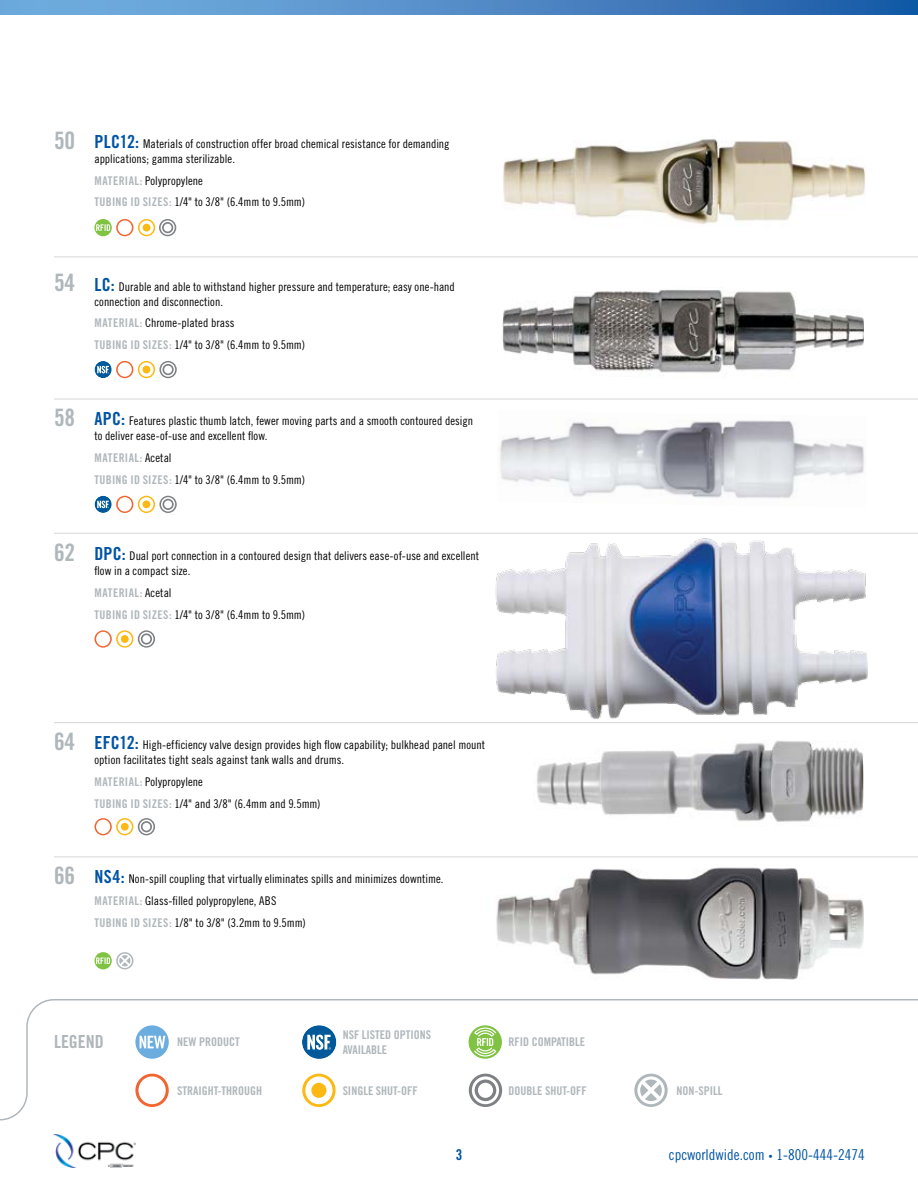
<style>
.page{position:relative;width:918px;height:1188px;background:#fff}
.page>*{position:absolute;margin:0;border:0;box-sizing:border-box;transform-origin:0 0}
.t1{font:24px "Trade Gothic LT Pro Bd Cn 20";color:#b0b7bb}
.t2{font:18px "Trade Gothic LT Pro Bd Cn 20";color:#b0b7bb}
.t3{font:15px "Trade Gothic LT Pro Cn 18";color:#0054a4}
.t4{font:15px "Trade Gothic LT Pro Bd Cn 20";color:#0054a4}
.t5{font:12px/15px "Trade Gothic LT Pro Cn 18";letter-spacing:.005em;color:#000}
.t6{font:12px/15px "Trade Gothic LT Pro Bd Cn 20";color:#b0b7bb}
.t7{font:12px "Trade Gothic LT Pro Bd Cn 20";letter-spacing:.035em;color:#b0b7bb}
.s1{font-family:"Trade Gothic LT Pro Bd Cn 20";font-size:18px;color:#0054a4}
.s2{font-family:"Trade Gothic LT Pro Bd Cn 20";color:#b0b7bb}
.s3{font-family:"Trade Gothic LT Pro Cn 18";color:#000}
.s4{font-family:"Trade Gothic LT Pro Bd Cn 20";font-size:22.5px}
</style>
<div class="page">
<svg style="left:0;top:999px;width:918px;height:122px"></svg>
<svg style="left:135px;top:1025px;width:34px;height:34px"></svg>
<svg style="left:135px;top:1074px;width:34px;height:33px"></svg>
<svg style="left:302px;top:1025px;width:34px;height:34px"></svg>
<svg style="left:302px;top:1074px;width:34px;height:33px"></svg>
<svg style="left:469px;top:1074px;width:33px;height:33px"></svg>
<div style="left:475px;top:1080px;width:21px;height:21px;background:#7e8083;border-radius:50%"></div>
<svg style="left:634px;top:1074px;width:34px;height:33px"></svg>
<div style="left:478px;top:1083px;width:15px;height:15px;background:#fff;border-radius:50%"></div>
<svg style="left:0;top:0;width:918px;height:15px;background:#4e89c6"></svg>
<div style="left:469px;top:1025px;width:33px;height:34px;background:#80c342;border-radius:50%"></div>
<svg style="left:474px;top:1028px;width:22px;height:29px"></svg>
<img style="left:53px;top:1134px;width:83px;height:33px">
<hr style="left:54px;top:399px;width:864px;height:1px;background:#d5d6d8">
<hr style="left:54px;top:256px;width:864px;height:1px;background:#d5d6d8">
<hr style="left:54px;top:533px;width:864px;height:1px;background:#d5d6d8">
<hr style="left:54px;top:722px;width:864px;height:1px;background:#d5d6d8">
<hr style="left:54px;top:857px;width:864px;height:1px;background:#d5d6d8">
<svg style="left:95px;top:952px;width:38px;height:17px"></svg>
<img style="left:503px;top:139px;width:363px;height:85px">
<img style="left:502px;top:289px;width:362px;height:84px">
<img style="left:500px;top:420px;width:364px;height:78px">
<img style="left:537px;top:740px;width:327px;height:82px">
<img style="left:496px;top:867px;width:368px;height:112px">
<svg style="left:95px;top:219px;width:81px;height:17px"></svg>
<svg style="left:162px;top:222px;width:11px;height:11px"></svg>
<div style="left:164px;top:224px;width:8px;height:8px;background:#fff;border-radius:50%"></div>
<svg style="left:95px;top:361px;width:82px;height:17px"></svg>
<svg style="left:95px;top:496px;width:82px;height:17px"></svg>
<img style="left:495px;top:538px;width:373px;height:181px">
<svg style="left:94px;top:630px;width:61px;height:18px"></svg>
<svg style="left:141px;top:633px;width:11px;height:12px"></svg>
<div style="left:143px;top:635px;width:7px;height:8px;background:#fff;border-radius:50%"></div>
<svg style="left:94px;top:818px;width:61px;height:17px"></svg>
<svg style="left:141px;top:821px;width:11px;height:11px"></svg>
<div style="left:143px;top:823px;width:7px;height:8px;background:#fff;border-radius:50%"></div>
<h1 class="t1" style="left:54px;top:125px;width:23px">50</h1>
<p class="t5" style="left:94px;top:136px;width:356px"><span class="s1">PLC12:</span> Materials of construction offer broad chemical resistance for demanding applications; gamma sterilizable.</p>
<p class="t5" style="left:94px;top:169px;width:212px;line-height:21.8px"><span class="s2">MATERIAL:</span> Polypropylene<br><span class="s2">TUBING ID SIZES:</span> 1/4" to 3/8" (6.4mm to 9.5mm)</p>
<h1 class="t1" style="left:54px;top:267px;width:23px">54</h1>
<p class="t5" style="left:94px;top:279px;width:362px"><span class="s1">LC:</span> Durable and able to withstand higher pressure and temperature; easy one-hand connection and disconnection.</p>
<p class="t5" style="left:95px;top:312px;width:212px;line-height:21.8px"><span class="s2">MATERIAL:</span> Chrome-plated brass<br><span class="s2">TUBING ID SIZES:</span> 1/4" to 3/8" (6.4mm to 9.5mm)</p>
<h1 class="t1" style="left:54px;top:402px;width:23px">58</h1>
<p class="t5" style="left:94px;top:413px;width:380px"><span class="s1">APC:</span> Features plastic thumb latch, fewer moving parts and a smooth contoured design to deliver ease-of-use and excellent flow.</p>
<p class="t7" style="left:94px;top:450px;width:79px">MATERIAL: <span class="s3">Acetal</span></p>
<p class="t5" style="left:94px;top:472px;width:212px"><span class="s2">TUBING ID SIZES:</span> 1/4" to 3/8" (6.4mm to 9.5mm)</p>
<h1 class="t1" style="left:54px;top:537px;width:23px">62</h1>
<p class="t5" style="left:94px;top:548px;width:386px"><span class="s1">DPC:</span> Dual port connection in a contoured design that delivers ease-of-use and excellent flow in a compact size.</p>
<p class="t7" style="left:94px;top:585px;width:79px">MATERIAL: <span class="s3">Acetal</span></p>
<p class="t5" style="left:94px;top:607px;width:212px"><span class="s2">TUBING ID SIZES:</span> 1/4" to 3/8" (6.4mm to 9.5mm)</p>
<h1 class="t1" style="left:54px;top:726px;width:23px">64</h1>
<p class="t5" style="left:94px;top:737px;width:392px"><span class="s1">EFC12:</span> High-efficiency valve design provides high flow capability; bulkhead panel mount option facilitates tight seals against tank walls and drums.</p>
<p class="t5" style="left:94px;top:771px;width:228px;line-height:21.8px"><span class="s2">MATERIAL:</span> Polypropylene<br><span class="s2">TUBING ID SIZES:</span> 1/4" and 3/8" (6.4mm and 9.5mm)</p>
<h1 class="t1" style="left:54px;top:861px;width:23px">66</h1>
<p class="t5" style="left:94px;top:868px;width:351px;line-height:21.8px"><span class="s1">NS4:</span> Non-spill coupling that virtually eliminates spills and minimizes downtime.<br><span class="s2">MATERIAL:</span> Glass-filled polypropylene, ABS<br><span class="s2">TUBING ID SIZES:</span> 1/8" to 3/8" (3.2mm to 9.5mm)</p>
<p class="t6" style="left:343px;top:1027px;width:90px">NSF LISTED OPTIONS<br>AVAILABLE</p>
<h2 class="t2" style="left:54px;top:1031px;width:51px">LEGEND</h2>
<p class="t6" style="left:177px;top:1035px;width:64px">NEW PRODUCT</p>
<p class="t6" style="left:177px;top:1083px;width:87px">STRAIGHT-THROUGH</p>
<p class="t6" style="left:343px;top:1083px;width:77px">SINGLE SHUT-OFF</p>
<p class="t6" style="left:508px;top:1083px;width:80px">DOUBLE SHUT-OFF</p>
<p class="t6" style="left:676px;top:1083px;width:47px">NON-SPILL</p>
<p class="t6" style="left:508px;top:1035px;width:78px">RFID COMPATIBLE</p>
<p class="t4" style="left:456px;top:1145px;width:8px">3</p>
<p class="t3" style="left:669px;top:1146px;width:197px">cpcworldwide.com <span class="s4">·</span> 1-800-444-2474</p>
</div>
